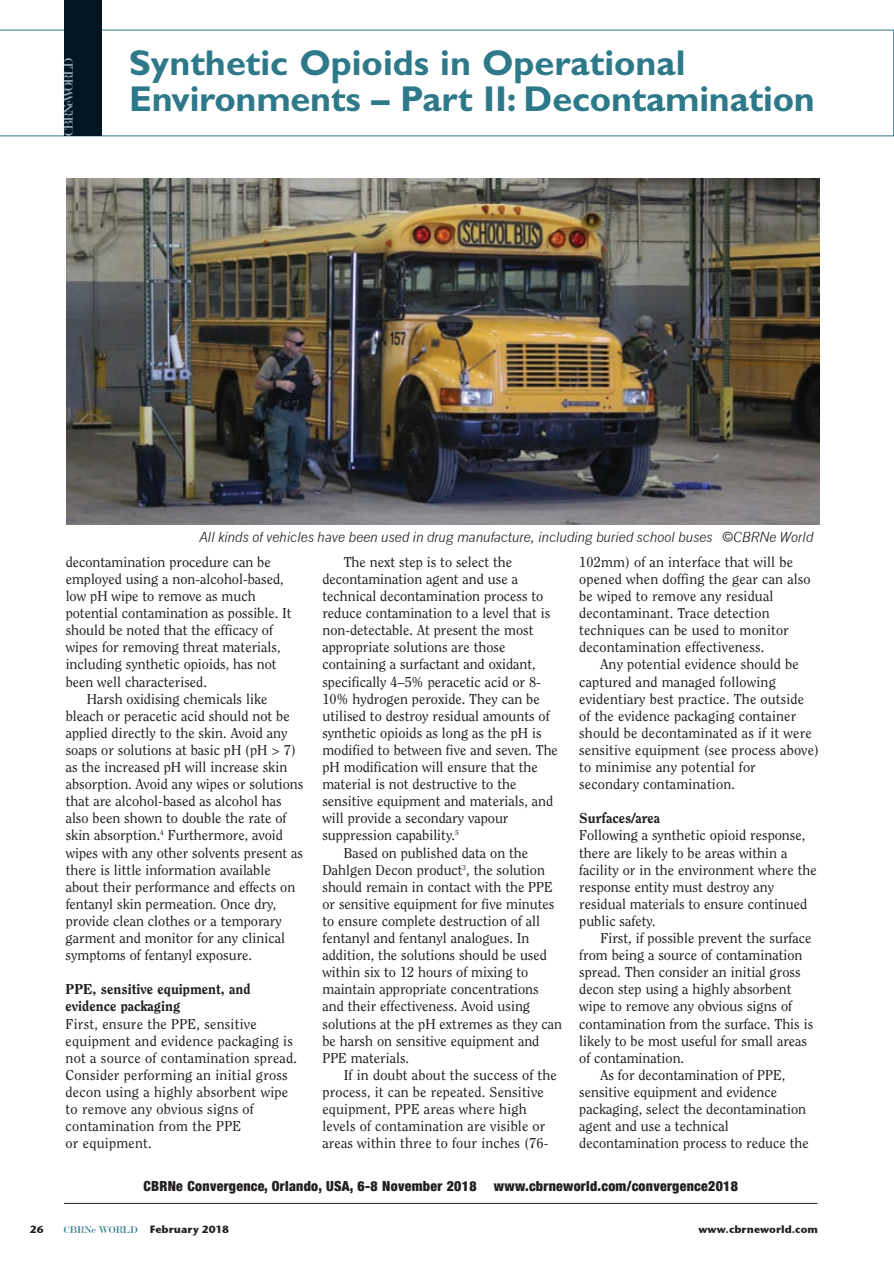
<style>
.page{position:relative;width:894px;height:1263px;background:#fff}
.page>*{position:absolute;margin:0;border:0;box-sizing:border-box;transform-origin:0 0}
.t1{font:700 36px/36px "Gill Sans";letter-spacing:-.005em;color:#2e7989}
.t2{font:14.25px/17.1px "Clearface";color:#231f20}
.t3{font:800 14.25px/17.1px "Clearface";color:#231f20}
.t4{font:900 condensed 13.8px "Helvetica Neue";letter-spacing:.02em;color:#231f20}
.t5{font:italic 13.5px "News Gothic";letter-spacing:-.015em;color:#231f20}
.t6{font:13.5px "Modern";letter-spacing:-.11em;color:#96aeb9}
.t7{font:10.5px "Stone Sans ITCTT Bold";color:#231f20}
.s1{font-family:"Modern";color:#2e7989}
</style>
<div class="page">
<hr style="left:64px;top:1203px;width:752px;height:1px;background:#231f20">
<svg style="left:0;top:30px;width:893px;height:106px"></svg>
<div style="left:64px;top:0;width:37px;height:136px;background:#011622"></div>
<img style="left:66px;top:179px;width:753px;height:345px">
<p class="t6" style="left:62px;top:136px;width:79px;rotate:-90deg">CBRNeWORLD</p>
<h1 class="t1" style="left:129px;top:49px;width:686px">Synthetic Opioids in Operational<br>Environments – Part II: Decontamination</h1>
<p class="t5" style="left:199px;top:529px;width:615px">All kinds of vehicles have been used in drug manufacture, including buried school buses ©CBRNe World</p>
<p class="t2" style="left:66px;top:554px;width:206px">decontamination procedure can be</p>
<p class="t2" style="left:66px;top:571px;width:219px">employed using a non-alcohol-based,</p>
<p class="t2" style="left:66px;top:588px;width:191px">low pH wipe to remove as much</p>
<p class="t2" style="left:66px;top:605px;width:227px">potential contamination as possible. It</p>
<p class="t2" style="left:66px;top:623px;width:209px">should be noted that the efficacy of</p>
<p class="t2" style="left:66px;top:640px;width:216px">wipes for removing threat materials,</p>
<p class="t2" style="left:66px;top:657px;width:212px">including synthetic opioids, has not</p>
<p class="t2" style="left:66px;top:674px;width:143px">been well characterised.</p>
<p class="t2" style="left:87px;top:691px;width:182px">Harsh oxidising chemicals like</p>
<p class="t2" style="left:66px;top:708px;width:225px">bleach or peracetic acid should not be</p>
<p class="t2" style="left:66px;top:725px;width:223px">applied directly to the skin. Avoid any</p>
<p class="t2" style="left:66px;top:742px;width:231px">soaps or solutions at basic pH (pH &gt; 7)</p>
<p class="t2" style="left:66px;top:759px;width:223px">as the increased pH will increase skin</p>
<p class="t2" style="left:66px;top:776px;width:239px">absorption. Avoid any wipes or solutions</p>
<p class="t2" style="left:66px;top:794px;width:217px">that are alcohol-based as alcohol has</p>
<p class="t2" style="left:66px;top:811px;width:222px">also been shown to double the rate of</p>
<p class="t2" style="left:66px;top:828px;width:219px">skin absorption.<sup>4</sup> Furthermore, avoid</p>
<p class="t2" style="left:66px;top:845px;width:239px">wipes with any other solvents present as</p>
<p class="t2" style="left:66px;top:862px;width:206px">there is little information available</p>
<p class="t2" style="left:66px;top:879px;width:231px">about their performance and effects on</p>
<p class="t2" style="left:66px;top:896px;width:212px">fentanyl skin permeation. Once dry,</p>
<p class="t2" style="left:66px;top:913px;width:217px">provide clean clothes or a temporary</p>
<p class="t2" style="left:66px;top:930px;width:221px">garment and monitor for any clinical</p>
<p class="t2" style="left:66px;top:947px;width:188px">symptoms of fentanyl exposure.</p>
<p class="t3" style="left:66px;top:982px;width:186px">PPE, sensitive equipment, and evidence packaging</p>
<p class="t2" style="left:66px;top:1016px;width:233px">First, ensure the PPE, sensitive equipment and evidence packaging is not a source of contamination spread.<br>Consider performing an initial gross decon using a highly absorbent wipe to remove any obvious signs of contamination from the PPE<br>or equipment.</p>
<p class="t2" style="left:343px;top:554px;width:170px">The next step is to select the</p>
<p class="t2" style="left:322px;top:571px;width:197px">decontamination agent and use a</p>
<p class="t2" style="left:322px;top:588px;width:222px">technical decontamination process to</p>
<p class="t2" style="left:322px;top:605px;width:229px">reduce contamination to a level that is</p>
<p class="t2" style="left:322px;top:623px;width:212px">non-detectable. At present the most</p>
<p class="t2" style="left:322px;top:640px;width:184px">appropriate solutions are those</p>
<p class="t2" style="left:322px;top:657px;width:215px">containing a surfactant and oxidant,</p>
<p class="t2" style="left:322px;top:674px;width:220px">specifically 4–5% peracetic acid or 8-</p>
<p class="t2" style="left:322px;top:691px;width:219px">10% hydrogen peroxide. They can be</p>
<p class="t2" style="left:322px;top:708px;width:229px">utilised to destroy residual amounts of</p>
<p class="t2" style="left:322px;top:725px;width:221px">synthetic opioids as long as the pH is</p>
<p class="t2" style="left:322px;top:742px;width:237px">modified to between five and seven. The</p>
<p class="t2" style="left:322px;top:759px;width:217px">pH modification will ensure that the</p>
<p class="t2" style="left:322px;top:776px;width:195px">material is not destructive to the</p>
<p class="t2" style="left:322px;top:794px;width:232px">sensitive equipment and materials, and</p>
<p class="t2" style="left:322px;top:811px;width:187px">will provide a secondary vapour</p>
<p class="t2" style="left:322px;top:828px;width:138px">suppression capability.<sup>5</sup></p>
<p class="t2" style="left:343px;top:845px;width:186px">Based on published data on the</p>
<p class="t2" style="left:322px;top:862px;width:224px">Dahlgen Decon product<sup>3</sup>, the solution</p>
<p class="t2" style="left:322px;top:879px;width:232px">should remain in contact with the PPE</p>
<p class="t2" style="left:322px;top:896px;width:233px">or sensitive equipment for five minutes</p>
<p class="t2" style="left:322px;top:913px;width:219px">to ensure complete destruction of all</p>
<p class="t2" style="left:322px;top:930px;width:208px">fentanyl and fentanyl analogues. In</p>
<p class="t2" style="left:322px;top:947px;width:226px">addition, the solutions should be used</p>
<p class="t2" style="left:322px;top:965px;width:207px">within six to 12 hours of mixing to</p>
<p class="t2" style="left:322px;top:982px;width:218px">maintain appropriate concentrations</p>
<p class="t2" style="left:322px;top:999px;width:209px">and their effectiveness. Avoid using</p>
<p class="t2" style="left:322px;top:1016px;width:241px">solutions at the pH extremes as they can</p>
<p class="t2" style="left:322px;top:1033px;width:218px">be harsh on sensitive equipment and</p>
<p class="t2" style="left:322px;top:1050px;width:88px">PPE materials.</p>
<p class="t2" style="left:343px;top:1067px;width:214px">If in doubt about the success of the</p>
<p class="t2" style="left:322px;top:1084px;width:223px">process, it can be repeated. Sensitive</p>
<p class="t2" style="left:322px;top:1101px;width:206px">equipment, PPE areas where high</p>
<p class="t2" style="left:322px;top:1118px;width:224px">levels of contamination are visible or</p>
<p class="t2" style="left:322px;top:1136px;width:227px">areas within three to four inches (76-</p>
<p class="t2" style="left:579px;top:554px;width:233px">102mm) of an interface that will be opened when doffing the gear can also be wiped to remove any residual decontaminant. Trace detection techniques can be used to monitor decontamination effectiveness.</p>
<p class="t2" style="left:579px;top:657px;width:241px;text-indent:21px">Any potential evidence should be captured and managed following evidentiary best practice. The outside of the evidence packaging container should be decontaminated as if it were sensitive equipment (see process above) to minimise any potential for secondary contamination.</p>
<p class="t3" style="left:579px;top:811px;width:82px">Surfaces/area</p>
<p class="t2" style="left:579px;top:828px;width:239px">Following a synthetic opioid response, there are likely to be areas within a facility or in the environment where the response entity must destroy any residual materials to ensure continued public safety.</p>
<p class="t2" style="left:600px;top:930px;width:212px">First, if possible prevent the surface</p>
<p class="t2" style="left:579px;top:947px;width:225px">from being a source of contamination</p>
<p class="t2" style="left:579px;top:965px;width:223px">spread. Then consider an initial gross</p>
<p class="t2" style="left:579px;top:982px;width:213px">decon step using a highly absorbent</p>
<p class="t2" style="left:579px;top:999px;width:214px">wipe to remove any obvious signs of</p>
<p class="t2" style="left:579px;top:1016px;width:235px">contamination from the surface. This is</p>
<p class="t2" style="left:579px;top:1033px;width:229px">likely to be most useful for small areas</p>
<p class="t2" style="left:579px;top:1050px;width:106px">of contamination.</p>
<p class="t2" style="left:600px;top:1067px;width:186px">As for decontamination of PPE,</p>
<p class="t2" style="left:579px;top:1084px;width:199px">sensitive equipment and evidence</p>
<p class="t2" style="left:579px;top:1101px;width:228px">packaging, select the decontamination</p>
<p class="t2" style="left:579px;top:1118px;width:151px">agent and use a technical</p>
<p class="t2" style="left:579px;top:1136px;width:231px">decontamination process to reduce the</p>
<p class="t4" style="left:143px;top:1178px;width:595px">CBRNe Convergence, Orlando, USA, 6-8 November 2018 www.cbrneworld.com/convergence2018</p>
<p class="t7" style="left:30px;top:1223px;width:16px">26</p>
<p class="t7" style="left:698px;top:1223px;width:121px">www.cbrneworld.com</p>
<p class="t7" style="left:64px;top:1223px;width:167px"><span class="s1">CBRNe WORLD</span> February 2018</p>
</div>
